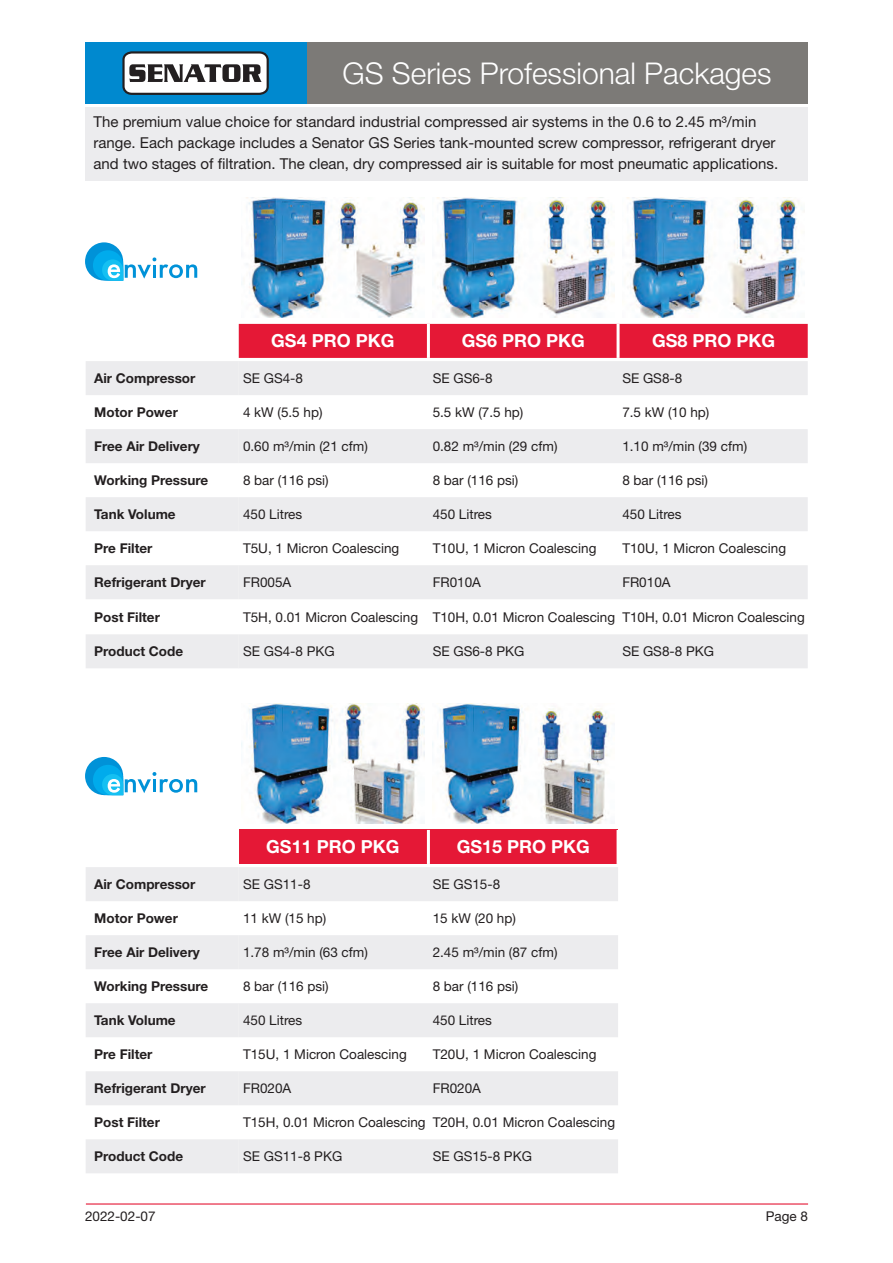
<style>
.page{position:relative;width:893px;height:1263px;background:#fff}
.page>*{position:absolute;margin:0;border:0;box-sizing:border-box;transform-origin:0 0}
.t1{font:300 30px "Helvetica Neue LT Std";color:#fff}
.t2{font:700 18px "Helvetica Neue LT Std";color:#fff}
.t3{font:15px/21px "Helvetica Neue LT Std";color:#231f20}
.t4{font:13.5px "Helvetica Neue LT Std";color:#231f20}
.t5{font:700 13.5px "Helvetica Neue LT Std";color:#231f20}
</style>
<div class="page">
<div style="left:85px;top:107px;width:723px;height:73px;background:#ececee"></div>
<div style="left:298px;top:43px;width:510px;height:61px;background:#7c7a77"></div>
<hr style="left:86px;top:1203px;width:722px;height:1px;background:#e51836">
<div style="left:85px;top:43px;width:221px;height:61px;background:#0089cf"></div>
<svg style="left:122px;top:51px;width:147px;height:44px;background:#acaeb0"></svg>
<img style="left:432px;top:703px;width:177px;height:120px">
<img style="left:248px;top:703px;width:176px;height:120px">
<img style="left:626px;top:197px;width:176px;height:120px">
<img style="left:437px;top:197px;width:177px;height:120px">
<img style="left:246px;top:197px;width:178px;height:120px">
<div style="left:239px;top:830px;width:189px;height:34px;background:#e51836"></div>
<div style="left:428px;top:830px;width:190px;height:34px;background:#e51836"></div>
<hr style="left:427px;top:830px;width:3px;height:34px;background:#fff">
<hr style="left:617px;top:830px;width:3px;height:34px;background:#fff">
<svg style="left:86px;top:867px;width:153px;height:306px;fill:#ececee"></svg>
<svg style="left:239px;top:867px;width:379px;height:306px;fill:#ececee"></svg>
<svg style="left:86px;top:361px;width:153px;height:307px;fill:#ececee"></svg>
<svg style="left:239px;top:361px;width:569px;height:307px;fill:#ececee"></svg>
<div style="left:239px;top:324px;width:569px;height:34px;background:#e51836"></div>
<hr style="left:427px;top:324px;width:3px;height:34px;background:#fff">
<hr style="left:617px;top:324px;width:3px;height:34px;background:#fff">
<div style="left:85px;top:757px;width:38px;height:38px;background:#0092d8;border-radius:19px"></div>
<div style="left:93px;top:765px;width:30px;height:30px;background:#00abec;border-radius:15px"></div>
<div style="left:102px;top:774px;width:21px;height:21px;background:#15c0f2;border-radius:11px"></div>
<svg style="left:108px;top:772px;width:89px;height:21px"></svg>
<div style="left:85px;top:242px;width:38px;height:38px;background:#0092d8;border-radius:19px"></div>
<div style="left:93px;top:250px;width:30px;height:30px;background:#00abec;border-radius:15px"></div>
<div style="left:102px;top:259px;width:21px;height:22px;background:#15c0f2;border-radius:11px"></div>
<svg style="left:108px;top:257px;width:89px;height:22px"></svg>
<h1 class="t1" style="left:342px;top:55px;width:431px">GS Series Professional Packages</h1>
<p class="t3" style="left:94px;top:111px;width:686px">The premium value choice for standard industrial compressed air systems in the 0.6 to 2.45 m³/min range. Each package includes a Senator GS Series tank-mounted screw compressor, refrigerant dryer and two stages of filtration. The clean, dry compressed air is suitable for most pneumatic applications.</p>
<h2 class="t2" style="left:271px;top:330px;width:125px">GS4 PRO PKG</h2>
<h2 class="t2" style="left:462px;top:330px;width:125px">GS6 PRO PKG</h2>
<h2 class="t2" style="left:652px;top:330px;width:125px">GS8 PRO PKG</h2>
<p class="t5" style="left:94px;top:370px;width:103px">Air Compressor</p>
<p class="t4" style="left:243px;top:370px;width:62px">SE GS4-8</p>
<p class="t4" style="left:433px;top:370px;width:62px">SE GS6-8</p>
<p class="t4" style="left:622px;top:370px;width:62px">SE GS8-8</p>
<p class="t5" style="left:94px;top:404px;width:85px">Motor Power</p>
<p class="t4" style="left:243px;top:404px;width:81px">4 kW (5.5 hp)</p>
<p class="t4" style="left:433px;top:404px;width:92px">5.5 kW (7.5 hp)</p>
<p class="t4" style="left:622px;top:404px;width:89px">7.5 kW (10 hp)</p>
<p class="t5" style="left:94px;top:438px;width:107px">Free Air Delivery</p>
<p class="t4" style="left:243px;top:438px;width:126px">0.60 m³/min (21 cfm)</p>
<p class="t4" style="left:433px;top:438px;width:126px">0.82 m³/min (29 cfm)</p>
<p class="t4" style="left:622px;top:438px;width:126px">1.10 m³/min (39 cfm)</p>
<p class="t5" style="left:94px;top:472px;width:116px">Working Pressure</p>
<p class="t4" style="left:243px;top:472px;width:87px">8 bar (116 psi)</p>
<p class="t4" style="left:433px;top:472px;width:87px">8 bar (116 psi)</p>
<p class="t4" style="left:622px;top:472px;width:87px">8 bar (116 psi)</p>
<p class="t5" style="left:94px;top:506px;width:83px">Tank Volume</p>
<p class="t4" style="left:243px;top:506px;width:61px">450 Litres</p>
<p class="t4" style="left:433px;top:506px;width:61px">450 Litres</p>
<p class="t4" style="left:622px;top:506px;width:61px">450 Litres</p>
<p class="t5" style="left:94px;top:540px;width:60px">Pre Filter</p>
<p class="t4" style="left:243px;top:540px;width:158px">T5U, 1 Micron Coalescing</p>
<p class="t4" style="left:433px;top:540px;width:165px">T10U, 1 Micron Coalescing</p>
<p class="t4" style="left:622px;top:540px;width:165px">T10U, 1 Micron Coalescing</p>
<p class="t5" style="left:94px;top:574px;width:113px">Refrigerant Dryer</p>
<p class="t4" style="left:243px;top:574px;width:50px">FR005A</p>
<p class="t4" style="left:433px;top:574px;width:50px">FR010A</p>
<p class="t4" style="left:622px;top:574px;width:50px">FR010A</p>
<p class="t5" style="left:94px;top:608px;width:67px">Post Filter</p>
<p class="t4" style="left:243px;top:609px;width:563px">T5H, 0.01 Micron Coalescing T10H, 0.01 Micron Coalescing T10H, 0.01 Micron Coalescing</p>
<p class="t5" style="left:94px;top:643px;width:91px">Product Code</p>
<p class="t4" style="left:243px;top:643px;width:93px">SE GS4-8 PKG</p>
<p class="t4" style="left:433px;top:643px;width:93px">SE GS6-8 PKG</p>
<p class="t4" style="left:622px;top:643px;width:93px">SE GS8-8 PKG</p>
<h2 class="t2" style="left:266px;top:836px;width:135px">GS11 PRO PKG</h2>
<h2 class="t2" style="left:457px;top:836px;width:135px">GS15 PRO PKG</h2>
<p class="t5" style="left:94px;top:876px;width:103px">Air Compressor</p>
<p class="t4" style="left:243px;top:876px;width:69px">SE GS11-8</p>
<p class="t4" style="left:433px;top:876px;width:69px">SE GS15-8</p>
<p class="t5" style="left:94px;top:910px;width:85px">Motor Power</p>
<p class="t4" style="left:243px;top:910px;width:85px">11 kW (15 hp)</p>
<p class="t4" style="left:433px;top:910px;width:85px">15 kW (20 hp)</p>
<p class="t5" style="left:94px;top:944px;width:107px">Free Air Delivery</p>
<p class="t4" style="left:243px;top:944px;width:126px">1.78 m³/min (63 cfm)</p>
<p class="t4" style="left:433px;top:944px;width:126px">2.45 m³/min (87 cfm)</p>
<p class="t5" style="left:94px;top:978px;width:116px">Working Pressure</p>
<p class="t4" style="left:243px;top:978px;width:87px">8 bar (116 psi)</p>
<p class="t4" style="left:433px;top:978px;width:87px">8 bar (116 psi)</p>
<p class="t5" style="left:94px;top:1012px;width:83px">Tank Volume</p>
<p class="t4" style="left:243px;top:1012px;width:61px">450 Litres</p>
<p class="t4" style="left:433px;top:1012px;width:61px">450 Litres</p>
<p class="t5" style="left:94px;top:1046px;width:60px">Pre Filter</p>
<p class="t4" style="left:243px;top:1046px;width:165px">T15U, 1 Micron Coalescing</p>
<p class="t4" style="left:433px;top:1046px;width:165px">T20U, 1 Micron Coalescing</p>
<p class="t5" style="left:94px;top:1080px;width:113px">Refrigerant Dryer</p>
<p class="t4" style="left:243px;top:1080px;width:50px">FR020A</p>
<p class="t4" style="left:433px;top:1080px;width:50px">FR020A</p>
<p class="t5" style="left:94px;top:1114px;width:67px">Post Filter</p>
<p class="t4" style="left:243px;top:1114px;width:374px">T15H, 0.01 Micron Coalescing T20H, 0.01 Micron Coalescing</p>
<p class="t5" style="left:94px;top:1148px;width:91px">Product Code</p>
<p class="t4" style="left:243px;top:1148px;width:101px">SE GS11-8 PKG</p>
<p class="t4" style="left:433px;top:1148px;width:101px">SE GS15-8 PKG</p>
<p class="t4" style="left:85px;top:1208px;width:72px">2022-02-07</p>
<p class="t4" style="left:766px;top:1208px;width:44px">Page 8</p>
</div>
